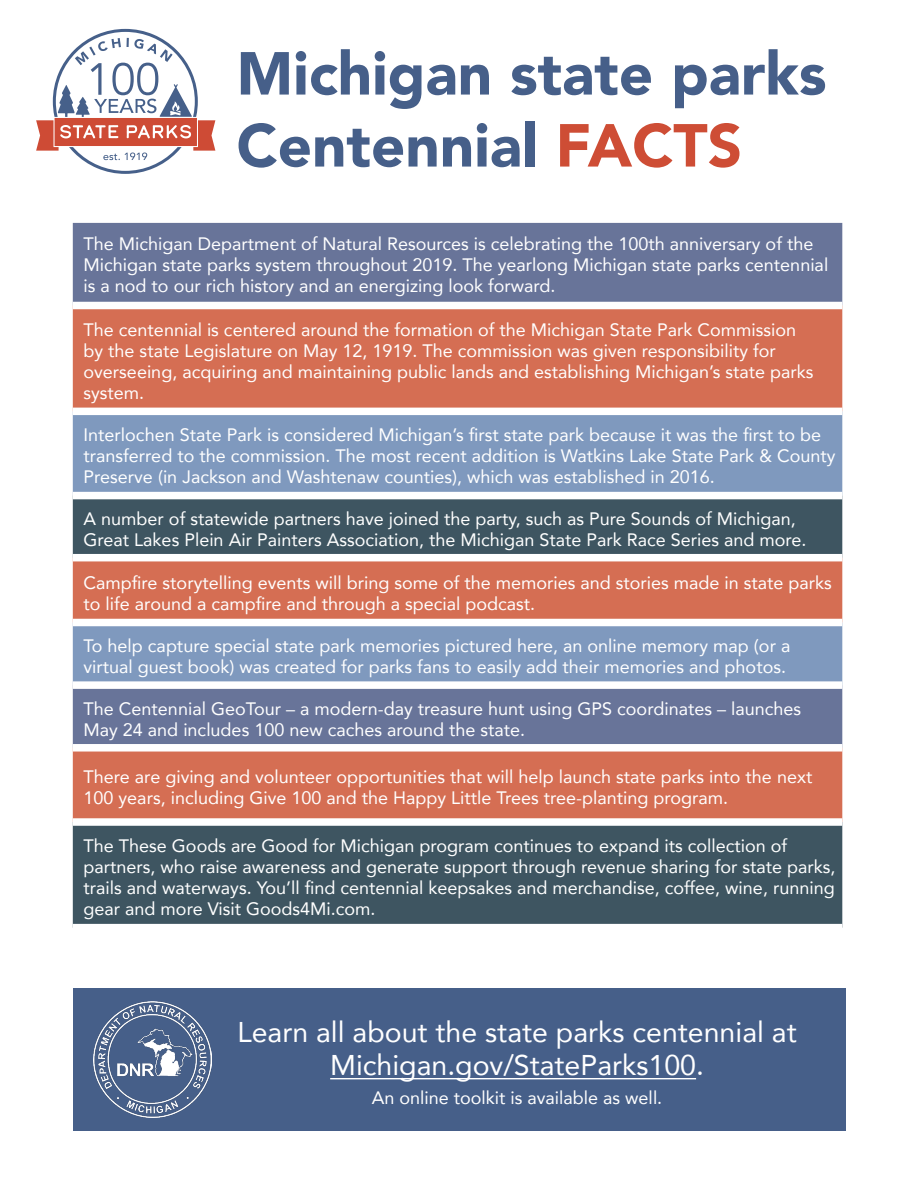
<style>
.page{position:relative;width:918px;height:1188px;background:#fff}
.page>*{position:absolute;margin:0;border:0;box-sizing:border-box;transform-origin:0 0}
.t1{font:900 60px/72px "Avenir";color:#465f89}
.t2{font:28.5px/33px "Avenir";color:#fff;text-align:center}
.t3{font:18px/21px "Avenir";color:#fff}
.s1{color:#ce4d35}
</style>
<div class="page">
<div style="left:73px;top:988px;width:772px;height:143px;background:#465f89"></div>
<hr style="left:330px;top:1078px;width:366px;height:1px;background:#fff">
<svg style="left:36px;top:29px;width:179px;height:145px"></svg>
<div style="left:73px;top:223px;width:769px;height:79px;background:#687499"></div>
<div style="left:73px;top:309px;width:769px;height:99px;background:#d56e53"></div>
<div style="left:73px;top:415px;width:769px;height:77px;background:#7f99be"></div>
<svg style="left:73px;top:499px;width:769px;height:425px;background:#7d6b72"></svg>
<div style="left:73px;top:554px;width:769px;height:7px;background:#fff"></div>
<div style="left:73px;top:619px;width:769px;height:7px;background:#fff"></div>
<div style="left:73px;top:681px;width:769px;height:8px;background:#fff"></div>
<div style="left:73px;top:744px;width:769px;height:8px;background:#fff"></div>
<div style="left:73px;top:818px;width:769px;height:8px;background:#fff"></div>
<img style="left:94px;top:1001px;width:118px;height:117px">
<p class="t1" style="left:237px;top:36px;width:592px">Michigan state parks<br>Centennial <span class="s1">FACTS</span></p>
<p class="t3" style="left:84px;top:233px;width:746px">The Michigan Department of Natural Resources is celebrating the 100th anniversary of the<br>Michigan state parks system throughout 2019. The yearlong Michigan state parks centennial is a nod to our rich history and an energizing look forward.</p>
<p class="t3" style="left:84px;top:319px;width:731px">The centennial is centered around the formation of the Michigan State Park Commission by the state Legislature on May 12, 1919. The commission was given responsibility for overseeing, acquiring and maintaining public lands and establishing Michigan’s state parks system.</p>
<p class="t3" style="left:84px;top:424px;width:753px">Interlochen State Park is considered Michigan’s first state park because it was the first to be transferred to the commission. The most recent addition is Watkins Lake State Park &amp; County<br>Preserve (in Jackson and Washtenaw counties), which was established in 2016.</p>
<p class="t3" style="left:84px;top:508px;width:725px">A number of statewide partners have joined the party, such as Pure Sounds of Michigan,<br>Great Lakes Plein Air Painters Association, the Michigan State Park Race Series and more.</p>
<p class="t3" style="left:84px;top:571px;width:750px">Campfire storytelling events will bring some of the memories and stories made in state parks to life around a campfire and through a special podcast.</p>
<p class="t3" style="left:84px;top:635px;width:708px">To help capture special state park memories pictured here, an online memory map (or a virtual guest book) was created for parks fans to easily add their memories and photos.</p>
<p class="t3" style="left:84px;top:698px;width:719px">The Centennial GeoTour – a modern-day treasure hunt using GPS coordinates – launches<br>May 24 and includes 100 new caches around the state.</p>
<p class="t3" style="left:84px;top:766px;width:730px">There are giving and volunteer opportunities that will help launch state parks into the next<br>100 years, including Give 100 and the Happy Little Trees tree-planting program.</p>
<p class="t3" style="left:84px;top:835px;width:753px">The These Goods are Good for Michigan program continues to expand its collection of partners, who raise awareness and generate support through revenue sharing for state parks, trails and waterways. You’ll find centennial keepsakes and merchandise, coffee, wine, running gear and more Visit Goods4Mi.com.</p>
<p class="t2" style="left:237px;top:1015px;width:561px">Learn all about the state parks centennial at<br>Michigan.gov/StateParks100.</p>
<p class="t3" style="left:372px;top:1086px;width:292px">An online toolkit is available as well.</p>
</div>
